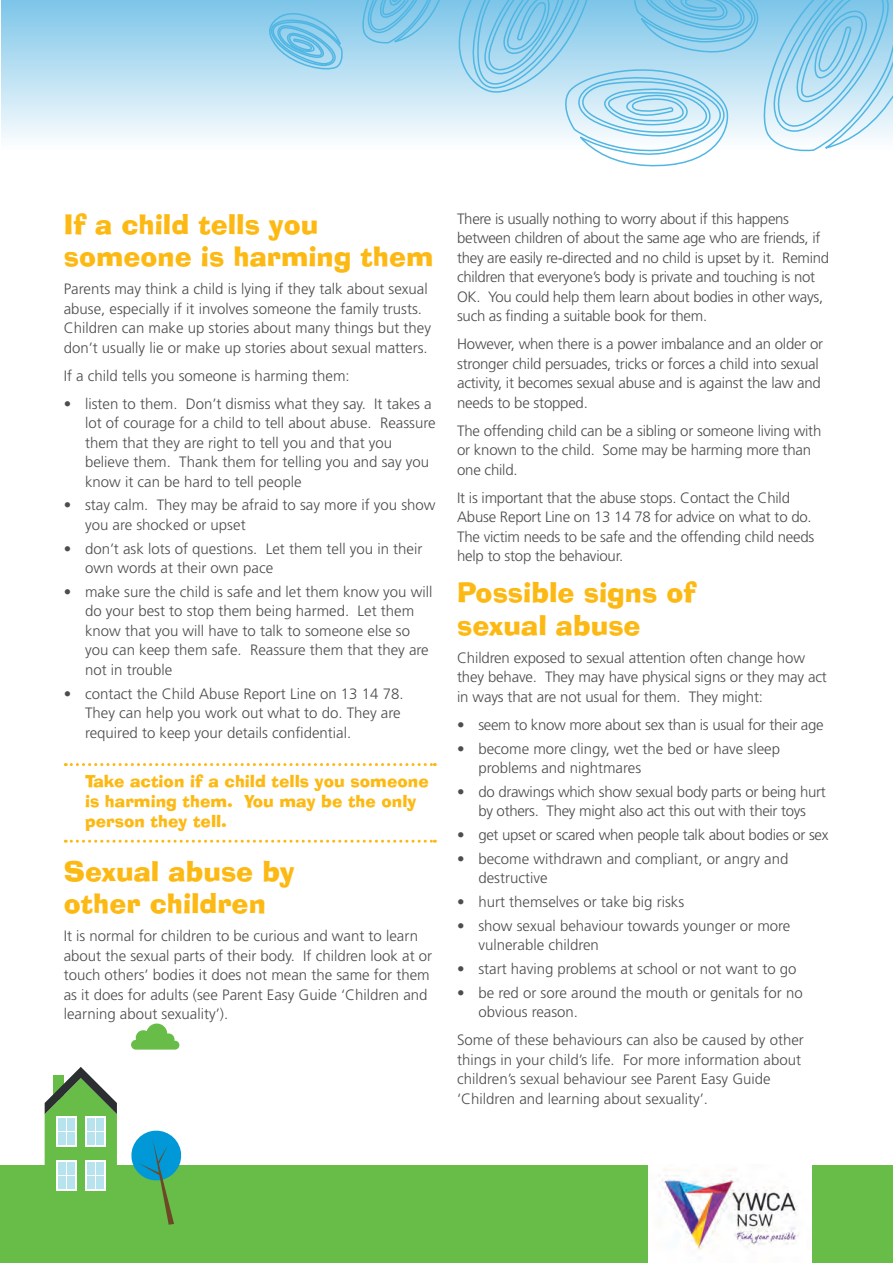
<style>
.page{position:relative;width:893px;height:1263px;background:#fff}
.page>*{position:absolute;margin:0;border:0;box-sizing:border-box;transform-origin:0 0}
.t1{font:27px/32.4px "Ad Lib BT";color:#fdb913}
.t2{font:16.5px/19.8px "Ad Lib BT";color:#fdb913}
.t3{font:300 15px/19.5px "Frutiger LT Std";color:#4d4d4f}
.t4{font:300 15px/19.5px "Frutiger LT Std";letter-spacing:-.02em;color:#4d4d4f}
</style>
<div class="page">
<div style="left:0;top:1165px;width:893px;height:98px;background:#68bd49"></div>
<div style="left:1px;top:0;width:892px;height:151px;background:linear-gradient(to bottom,#7dc5e9,#fefefe)"></div>
<svg style="left:268px;top:0;width:625px;height:167px"></svg>
<svg style="left:45px;top:1067px;width:72px;height:124px"></svg>
<svg style="left:85px;top:1116px;width:21px;height:31px"></svg>
<div style="left:96px;top:1118px;width:8px;height:12px;background:#b6e3ee"></div>
<div style="left:87px;top:1118px;width:7px;height:12px;background:#b6e3ee"></div>
<div style="left:87px;top:1132px;width:7px;height:13px;background:#b6e3ee"></div>
<div style="left:96px;top:1132px;width:8px;height:13px;background:#b6e3ee"></div>
<svg style="left:85px;top:1160px;width:21px;height:30px"></svg>
<div style="left:96px;top:1162px;width:8px;height:12px;background:#b6e3ee"></div>
<div style="left:87px;top:1162px;width:7px;height:12px;background:#b6e3ee"></div>
<div style="left:87px;top:1176px;width:7px;height:12px;background:#b6e3ee"></div>
<div style="left:96px;top:1176px;width:8px;height:12px;background:#b6e3ee"></div>
<svg style="left:56px;top:1116px;width:20px;height:31px"></svg>
<div style="left:67px;top:1118px;width:7px;height:12px;background:#b6e3ee"></div>
<div style="left:58px;top:1118px;width:7px;height:12px;background:#b6e3ee"></div>
<div style="left:58px;top:1132px;width:7px;height:13px;background:#b6e3ee"></div>
<div style="left:67px;top:1132px;width:7px;height:13px;background:#b6e3ee"></div>
<svg style="left:56px;top:1160px;width:20px;height:30px"></svg>
<div style="left:67px;top:1162px;width:7px;height:12px;background:#b6e3ee"></div>
<div style="left:58px;top:1162px;width:7px;height:12px;background:#b6e3ee"></div>
<div style="left:58px;top:1176px;width:7px;height:12px;background:#b6e3ee"></div>
<div style="left:67px;top:1176px;width:7px;height:12px;background:#b6e3ee"></div>
<svg style="left:131px;top:1130px;width:51px;height:95px"></svg>
<svg style="left:131px;top:1023px;width:48px;height:26px"></svg>
<svg style="left:65px;top:763px;width:370px;height:3px"></svg>
<svg style="left:65px;top:840px;width:370px;height:3px"></svg>
<img style="left:648px;top:1165px;width:164px;height:98px">
<h1 class="t1" style="left:64px;top:208px;width:371px">If a child tells you someone is harming them</h1>
<p class="t3" style="left:64px;top:279px;width:369px">Parents may think a child is lying if they talk about sexual abuse, especially if it involves someone the family trusts.<br>Children can make up stories about many things but they don’t usually lie or make up stories about sexual matters.</p>
<p class="t3" style="left:64px;top:366px;width:287px">If a child tells you someone is harming them:</p>
<p class="t3" style="left:85px;top:394px;width:352px;text-indent:-21px">• listen to them. Don’t dismiss what they say. It takes a lot of courage for a child to tell about abuse. Reassure them that they are right to tell you and that you believe them. Thank them for telling you and say you know it can be hard to tell people</p>
<p class="t3" style="left:85px;top:496px;width:352px;text-indent:-21px">• stay calm. They may be afraid to say more if you show you are shocked or upset</p>
<p class="t3" style="left:85px;top:539px;width:339px;text-indent:-21px">• don’t ask lots of questions. Let them tell you in their own words at their own pace</p>
<p class="t3" style="left:85px;top:582px;width:349px;text-indent:-21px">• make sure the child is safe and let them know you will do your best to stop them being harmed. Let them know that you will have to talk to someone else so you can keep them safe. Reassure them that they are not in trouble</p>
<p class="t3" style="left:85px;top:684px;width:320px;text-indent:-21px">• contact the Child Abuse Report Line on 13 14 78.<br>They can help you work out what to do. They are required to keep your details confidential.</p>
<p class="t2" style="left:85px;top:771px;width:345px">Take action if a child tells you someone is harming them. You may be the only person they tell.</p>
<h1 class="t1" style="left:64px;top:855px;width:233px">Sexual abuse by other children</h1>
<p class="t3" style="left:64px;top:926px;width:370px">It is normal for children to be curious and want to learn about the sexual parts of their body. If children look at or touch others’ bodies it does not mean the same for them as it does for adults (see Parent Easy Guide ‘Children and learning about sexuality’).</p>
<p class="t4" style="left:457px;top:209px;width:373px">There is usually nothing to worry about if this happens between children of about the same age who are friends, if they are easily re-directed and no child is upset by it. Remind children that everyone’s body is private and touching is not OK. You could help them learn about bodies in other ways, such as finding a suitable book for them.</p>
<p class="t3" style="left:457px;top:335px;width:368px">However, when there is a power imbalance and an older or stronger child persuades, tricks or forces a child into sexual activity, it becomes sexual abuse and is against the law and needs to be stopped.</p>
<p class="t3" style="left:457px;top:421px;width:366px">The offending child can be a sibling or someone living with or known to the child. Some may be harming more than one child.</p>
<p class="t3" style="left:457px;top:488px;width:359px">It is important that the abuse stops. Contact the Child Abuse Report Line on 13 14 78 for advice on what to do.<br>The victim needs to be safe and the offending child needs help to stop the behaviour.</p>
<h1 class="t1" style="left:457px;top:576px;width:241px">Possible signs of sexual abuse</h1>
<p class="t3" style="left:457px;top:648px;width:371px">Children exposed to sexual attention often change how they behave. They may have physical signs or they may act in ways that are not usual for them. They might:</p>
<p class="t4" style="left:457px;top:715px;width:368px">• seem to know more about sex than is usual for their age</p>
<p class="t3" style="left:478px;top:739px;width:303px;text-indent:-21px">• become more clingy, wet the bed or have sleep problems and nightmares</p>
<p class="t4" style="left:457px;top:782px;width:370px;text-align:center">• do drawings which show sexual body parts or being hurt by others. They might also act this out with their toys</p>
<p class="t4" style="left:457px;top:825px;width:373px">• get upset or scared when people talk about bodies or sex</p>
<p class="t3" style="left:478px;top:849px;width:312px;text-indent:-21px">• become withdrawn and compliant, or angry and destructive</p>
<p class="t3" style="left:457px;top:892px;width:229px">• hurt themselves or take big risks</p>
<p class="t3" style="left:478px;top:916px;width:314px;text-indent:-21px">• show sexual behaviour towards younger or more vulnerable children</p>
<p class="t3" style="left:457px;top:959px;width:341px">• start having problems at school or not want to go</p>
<p class="t3" style="left:478px;top:983px;width:326px;text-indent:-21px">• be red or sore around the mouth or genitals for no obvious reason.</p>
<p class="t3" style="left:457px;top:1030px;width:348px">Some of these behaviours can also be caused by other things in your child’s life. For more information about children’s sexual behaviour see Parent Easy Guide ‘Children and learning about sexuality’.</p>
</div>
